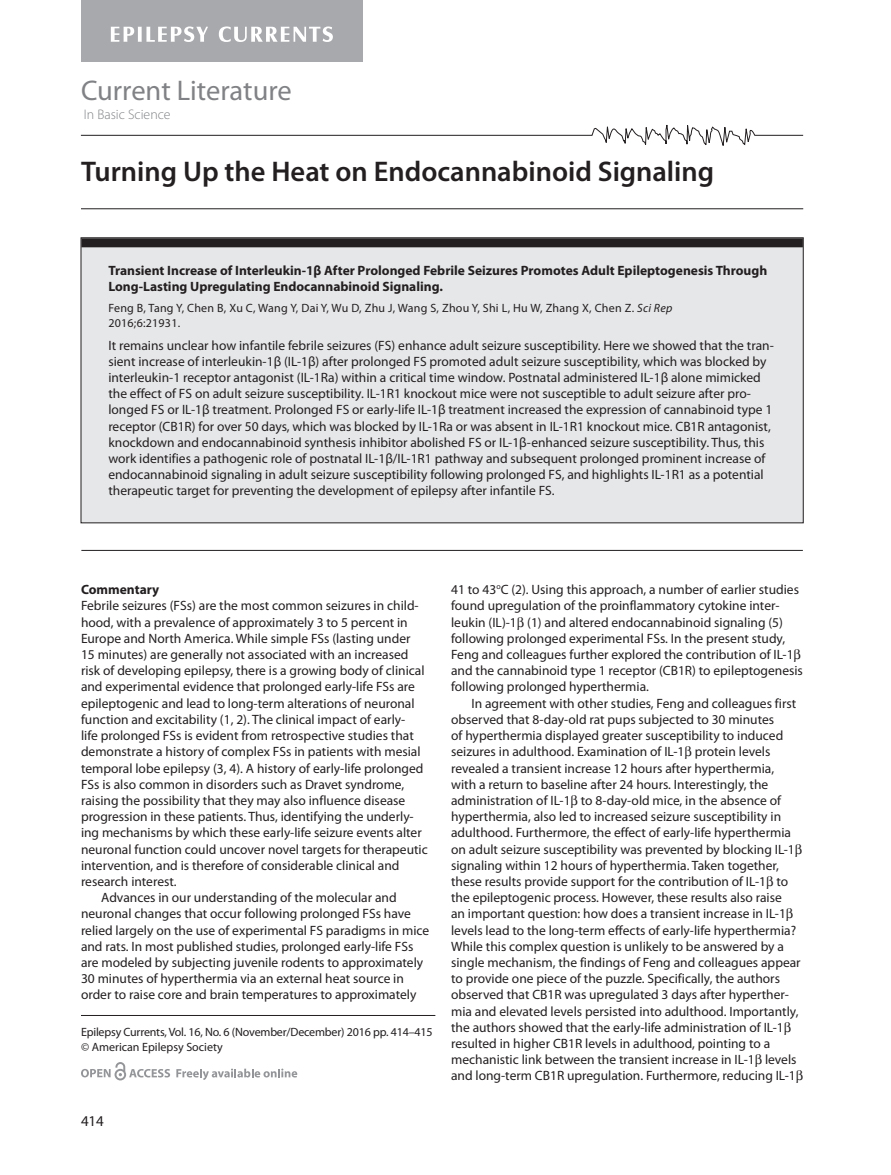
<style>
.page{position:relative;width:891px;height:1175px;background:#fff}
.page>*{position:absolute;margin:0;border:0;box-sizing:border-box;transform-origin:0 0}
.t1{font:600 28.5px "Myriad Pro";color:#231f20}
.t2{font:28.5px "Myriad Pro";color:#808285}
.t3{font:15px "Myriad Pro";color:#231f20}
.t4{font:300 13.8px "Myriad Pro";color:#808285}
.t5{font:13.5px/16.2px "Myriad Pro";color:#231f20}
.t6{font:700 13.5px/16.2px "Myriad Pro";color:#231f20}
.t7{font:12px/14.4px "Myriad Pro";letter-spacing:.02em;color:#231f20}
.t8{font:12px/14.4px "Myriad Pro";color:#231f20}
.s1{font-style:italic}
</style>
<div class="page">
<hr style="left:81px;top:1015px;width:354px;height:1px;background:#231f20">
<svg style="left:176px;top:1068px;width:121px;height:12px"></svg>
<svg style="left:81px;top:1062px;width:89px;height:18px"></svg>
<svg style="left:80px;top:125px;width:724px;height:21px"></svg>
<div style="left:81px;top:0;width:281px;height:62px;background:#a8a9ad"></div>
<svg style="left:111px;top:26px;width:222px;height:16px"></svg>
<div style="left:81px;top:238px;width:722px;height:285px;background:#e6e7e9"></div>
<div style="left:81px;top:238px;width:722px;height:9px;background:#231f20"></div>
<hr style="left:81px;top:550px;width:722px;height:1px;background:#231f20">
<hr style="left:81px;top:208px;width:722px;height:1px;background:#231f20">
<h1 class="t2" style="left:81px;top:74px;width:212px">Current Literature</h1>
<p class="t4" style="left:84px;top:107px;width:88px">In Basic Science</p>
<h1 class="t1" style="left:81px;top:156px;width:635px">Turning Up the Heat on Endocannabinoid Signaling</h1>
<p class="t6" style="left:108px;top:262px;width:660px">Transient Increase of Interleukin-1β After Prolonged Febrile Seizures Promotes Adult Epileptogenesis Through<br>Long-Lasting Upregulating Endocannabinoid Signaling.</p>
<p class="t7" style="left:108px;top:301px;width:565px">Feng B, Tang Y, Chen B, Xu C, Wang Y, Dai Y, Wu D, Zhu J, Wang S, Zhou Y, Shi L, Hu W, Zhang X, Chen Z. <span class="s1">Sci Rep<br></span>2016;6:21931.</p>
<p class="t5" style="left:108px;top:337px;width:667px">It remains unclear how infantile febrile seizures (FS) enhance adult seizure susceptibility. Here we showed that the tran&shy;sient increase of interleukin-1β (IL-1β) after prolonged FS promoted adult seizure susceptibility, which was blocked by interleukin-1 receptor antagonist (IL-1Ra) within a critical time window. Postnatal administered IL-1β alone mimicked the effect of FS on adult seizure susceptibility. IL-1R1 knockout mice were not susceptible to adult seizure after pro&shy;longed FS or IL-1β treatment. Prolonged FS or early-life IL-1β treatment increased the expression of cannabinoid type 1 receptor (CB1R) for over 50 days, which was blocked by IL-1Ra or was absent in IL-1R1 knockout mice. CB1R antagonist, knockdown and endocannabinoid synthesis inhibitor abolished FS or IL-1β-enhanced seizure susceptibility. Thus, this work identifies a pathogenic role of postnatal IL-1β/IL-1R1 pathway and subsequent prolonged prominent increase of endocannabinoid signaling in adult seizure susceptibility following prolonged FS, and highlights IL-1R1 as a potential therapeutic target for preventing the development of epilepsy after infantile FS.</p>
<p class="t6" style="left:81px;top:582px;width:80px">Commentary</p>
<p class="t5" style="left:81px;top:598px;width:339px">Febrile seizures (FSs) are the most common seizures in child-</p>
<p class="t5" style="left:81px;top:614px;width:328px">hood, with a prevalence of approximately 3 to 5 percent in</p>
<p class="t5" style="left:81px;top:630px;width:331px">Europe and North America. While simple FSs (lasting under</p>
<p class="t5" style="left:81px;top:646px;width:329px">15 minutes) are generally not associated with an increased</p>
<p class="t5" style="left:81px;top:663px;width:345px">risk of developing epilepsy, there is a growing body of clinical</p>
<p class="t5" style="left:81px;top:679px;width:336px">and experimental evidence that prolonged early-life FSs are</p>
<p class="t5" style="left:81px;top:695px;width:335px">epileptogenic and lead to long-term alterations of neuronal</p>
<p class="t5" style="left:81px;top:711px;width:326px">function and excitability (1, 2). The clinical impact of early-</p>
<p class="t5" style="left:81px;top:727px;width:334px">life prolonged FSs is evident from retrospective studies that</p>
<p class="t5" style="left:81px;top:744px;width:341px">demonstrate a history of complex FSs in patients with mesial</p>
<p class="t5" style="left:81px;top:760px;width:344px">temporal lobe epilepsy (3, 4). A history of early-life prolonged</p>
<p class="t5" style="left:81px;top:776px;width:325px">FSs is also common in disorders such as Dravet syndrome,</p>
<p class="t5" style="left:81px;top:792px;width:326px">raising the possibility that they may also influence disease</p>
<p class="t5" style="left:81px;top:808px;width:334px">progression in these patients. Thus, identifying the underly-</p>
<p class="t5" style="left:81px;top:825px;width:342px">ing mechanisms by which these early-life seizure events alter</p>
<p class="t5" style="left:81px;top:841px;width:348px">neuronal function could uncover novel targets for therapeutic</p>
<p class="t5" style="left:81px;top:857px;width:320px">intervention, and is therefore of considerable clinical and</p>
<p class="t5" style="left:81px;top:873px;width:97px">research interest.</p>
<p class="t5" style="left:101px;top:889px;width:297px">Advances in our understanding of the molecular and</p>
<p class="t5" style="left:81px;top:906px;width:331px">neuronal changes that occur following prolonged FSs have</p>
<p class="t5" style="left:81px;top:922px;width:350px">relied largely on the use of experimental FS paradigms in mice</p>
<p class="t5" style="left:81px;top:938px;width:334px">and rats. In most published studies, prolonged early-life FSs</p>
<p class="t5" style="left:81px;top:954px;width:344px">are modeled by subjecting juvenile rodents to approximately</p>
<p class="t5" style="left:81px;top:970px;width:324px">30 minutes of hyperthermia via an external heat source in</p>
<p class="t5" style="left:81px;top:987px;width:337px">order to raise core and brain temperatures to approximately</p>
<p class="t8" style="left:81px;top:1025px;width:353px">Epilepsy Currents, Vol. 16, No. 6 (November/December) 2016 pp. 414–415 © American Epilepsy Society</p>
<p class="t3" style="left:81px;top:1113px;width:24px">414</p>
<p class="t5" style="left:451px;top:582px;width:353px">41 to 43<sup>o</sup>C (2). Using this approach, a number of earlier studies found upregulation of the proinflammatory cytokine inter&shy;leukin (IL)-1 (1) and altered endocannabinoid signaling (5) following prolonged experimental FSs. In the present study, Feng and colleagues further explored the contribution of IL-1 and the cannabinoid type 1 receptor (CB1R) to epileptogenesis following prolonged hyperthermia.</p>
<p class="t5" style="left:451px;top:695px;width:351px;text-indent:20px">In agreement with other studies, Feng and colleagues first observed that 8-day-old rat pups subjected to 30 minutes<br>of hyperthermia displayed greater susceptibility to induced seizures in adulthood. Examination of IL-1 protein levels revealed a transient increase 12 hours after hyperthermia, with a return to baseline after 24 hours. Interestingly, the administration of IL-1 to 8-day-old mice, in the absence of hyperthermia, also led to increased seizure susceptibility in adulthood. Furthermore, the effect of early-life hyperthermia on adult seizure susceptibility was prevented by blocking IL-1 signaling within 12 hours of hyperthermia. Taken together, these results provide support for the contribution of IL-1 to the epileptogenic process. However, these results also raise<br>an important question: how does a transient increase in IL-1 levels lead to the long-term effects of early-life hyperthermia?<br>While this complex question is unlikely to be answered by a single mechanism, the findings of Feng and colleagues appear to provide one piece of the puzzle. Specifically, the authors observed that CB1R was upregulated 3 days after hyperther&shy;mia and elevated levels persisted into adulthood. Importantly, the authors showed that the early-life administration of IL-1 resulted in higher CB1R levels in adulthood, pointing to a mechanistic link between the transient increase in IL-1 levels and long-term CB1R upregulation. Furthermore, reducing IL-1</p>
</div>
